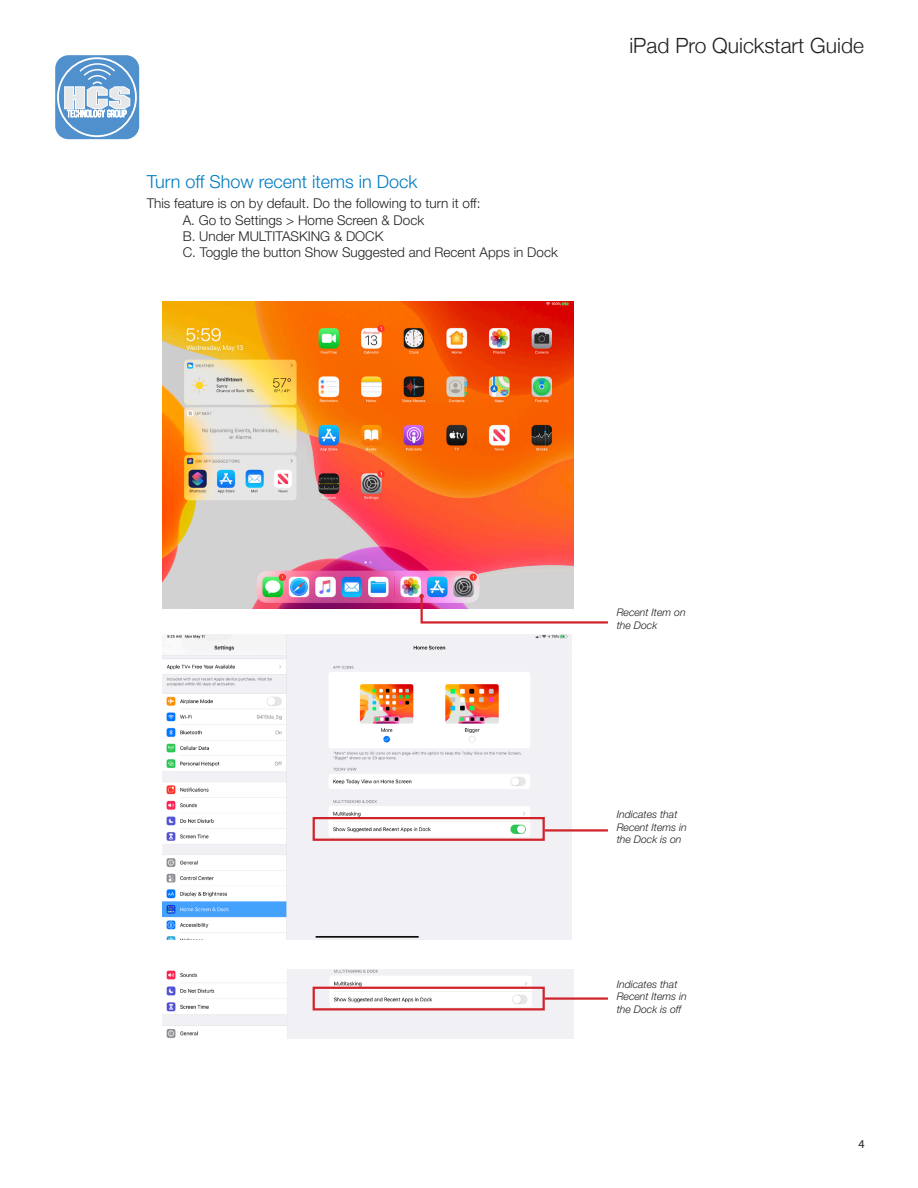
<style>
.page{position:relative;width:918px;height:1188px;background:#fff}
.page>*{position:absolute;margin:0;border:0;box-sizing:border-box;transform-origin:0 0}
.t1{font:300 21px "Helvetica Neue";color:#231f20}
.Lead_head-Color{font:300 18px "Helvetica Neue LT Std";color:#007cc2}
.Copy-Helvetica_Light{font:300 13.5px "Helvetica Neue LT Std";color:#231f20}
.Copy-Helvetica_Lighg{font:300 13.5px "Helvetica Neue LT Std";color:#231f20}
.t2{font:12px "Myriad Pro";color:#231f20}
.Captions{font:italic 300 10.5px/12.6px "Helvetica Neue LT Std";color:#231f20}
</style>
<div class="page">
<svg style="left:54px;top:54px;width:86px;height:86px"></svg>
<div style="left:55px;top:55px;width:84px;height:84px;background:#5090cc;border-radius:13px"></div>
<svg style="left:64px;top:62px;width:66px;height:57px"></svg>
<div style="left:57px;top:57px;width:80px;height:80px;border:2px solid #fff;border-radius:50%"></div>
<img style="left:163px;top:969px;width:411px;height:70px">
<img style="left:163px;top:635px;width:408px;height:304px">
<div style="left:313px;top:817px;width:232px;height:24px;border:2px solid #d1232a"></div>
<div style="left:313px;top:987px;width:232px;height:23px;border:2px solid #d1232a"></div>
<hr style="left:545px;top:829px;width:63px;height:3px;background:#d1232a">
<hr style="left:545px;top:997px;width:63px;height:3px;background:#d1232a">
<img style="left:163px;top:302px;width:411px;height:307px">
<svg style="left:419px;top:594px;width:189px;height:30px"></svg>
<p class="Lead_head-Color" style="left:147px;top:170px;width:272px">Turn off Show recent items in Dock</p>
<p class="Copy-Helvetica_Lighg" style="left:147px;top:195px;width:335px">This feature is on by default. Do the following to turn it off:</p>
<p class="Copy-Helvetica_Light" style="left:183px;top:212px;width:243px">A. Go to Settings &gt; Home Screen &amp; Dock</p>
<p class="Copy-Helvetica_Light" style="left:183px;top:228px;width:202px">B. Under MULTITASKING &amp; DOCK</p>
<p class="Copy-Helvetica_Light" style="left:183px;top:244px;width:377px">C. Toggle the button Show Suggested and Recent Apps in Dock</p>
<h1 class="t1" style="left:629px;top:29px;width:236px">iPad Pro Quickstart Guide</h1>
<p class="Captions" style="left:617px;top:606px;width:70px">Recent Item on the Dock</p>
<p class="Captions" style="left:617px;top:808px;width:72px">Indicates that<br>Recent Items in the Dock is on</p>
<p class="Captions" style="left:617px;top:978px;width:72px">Indicates that<br>Recent Items in the Dock is off</p>
<p class="t2" style="left:858px;top:1137px;width:8px">4</p>
</div>
